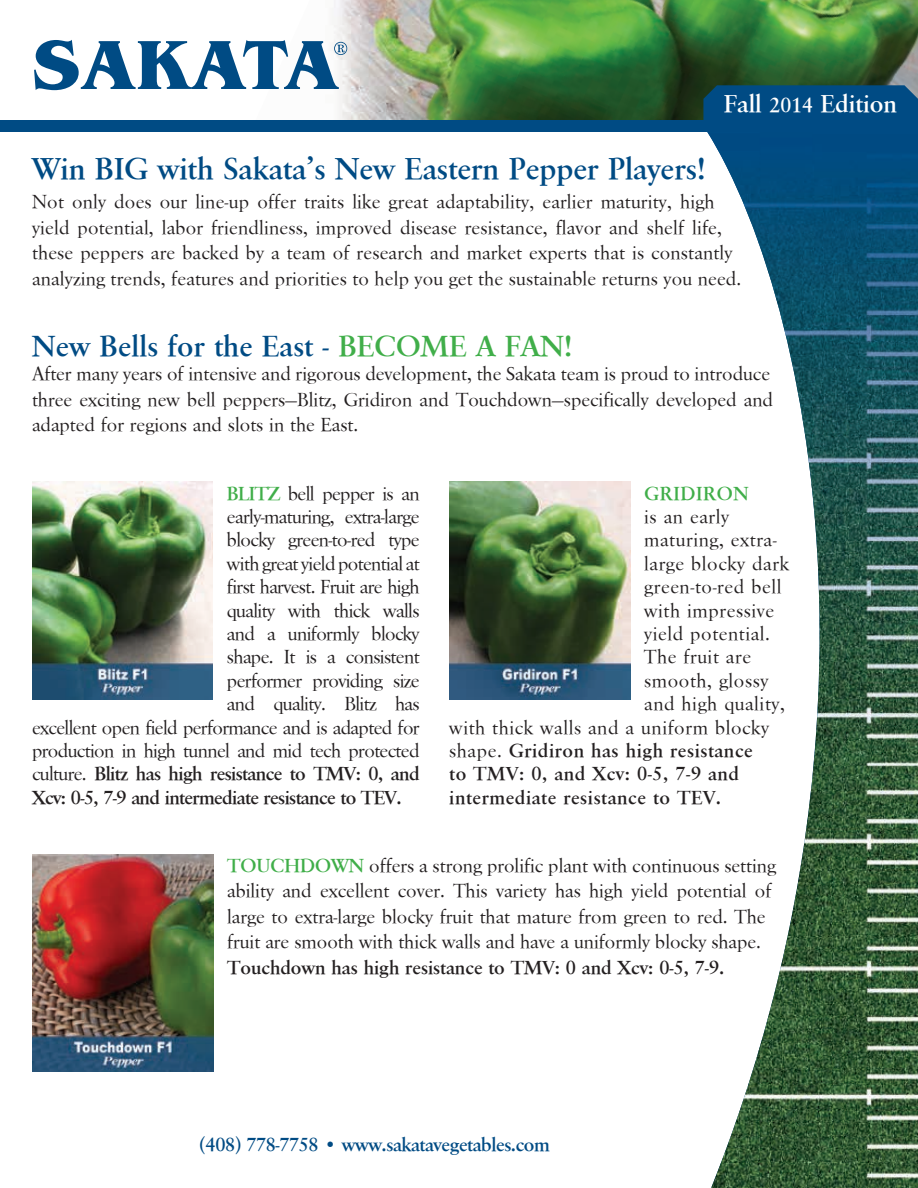
<style>
.page{position:relative;width:918px;height:1188px;background:#fff}
.page>*{position:absolute;margin:0;border:0;box-sizing:border-box;transform-origin:0 0}
.t1{font:700 31.2px "Savoy";color:#004b84}
.t2{font:700 30px "Savoy";letter-spacing:.005em;color:#004b84}
.t3{font:700 25.2px "Savoy";color:#fff}
.t4{font:19.5px/25.5px "Savoy";color:#231f20}
.t5{font:19.5px "Savoy";letter-spacing:-.03em;color:#231f20}
.t6{font:19.5px "Savoy";letter-spacing:.03em;color:#231f20}
.t7{font:700 19.5px "Savoy";letter-spacing:.03em;color:#231f20}
.t8{font:700 19.5px "Savoy";letter-spacing:-.03em;color:#231f20}
.t9{font:700 19.5px "Savoy";color:#231f20}
.t10{font:700 19.5px "Savoy";letter-spacing:-.02em;color:#004b84}
.t11{font:700 19.5px "Savoy";letter-spacing:.03em;color:#40ae49}
.s1{font-size:21px}
.s2{color:#40ae49}
.s3{font-weight:700;color:#40ae49}
.s4{font-weight:400}
</style>
<div class="page">
<img style="left:759px;top:765px;width:159px;height:423px">
<img style="left:812px;top:132px;width:106px;height:633px">
<img style="left:759px;top:132px;width:53px;height:357px">
<img style="left:711px;top:1048px;width:49px;height:140px">
<img style="left:707px;top:132px;width:53px;height:113px">
<img style="left:33px;top:482px;width:180px;height:218px">
<img style="left:450px;top:482px;width:180px;height:218px">
<img style="left:33px;top:854px;width:180px;height:218px">
<img style="left:420px;top:0;width:498px;height:120px">
<img style="left:334px;top:0;width:86px;height:120px">
<div style="left:0;top:120px;width:918px;height:12px;background:#004b84"></div>
<svg style="left:34px;top:40px;width:313px;height:50px"></svg>
<div style="left:703px;top:85px;width:215px;height:35px;background:#004b84"></div>
<h1 class="t1" style="left:32px;top:151px;width:675px">Win BIG with Sakata’s New Eastern Pepper Players!</h1>
<p class="t3" style="left:724px;top:90px;width:175px">Fall <span class="s1">2014</span> Edition</p>
<p class="t4" style="left:32px;top:189px;width:711px">Not only does our line-up offer traits like great adaptability, earlier maturity, high yield potential, labor friendliness, improved disease resistance, flavor and shelf life, these peppers are backed by a team of research and market experts that is constantly analyzing trends, features and priorities to help you get the sustainable returns you need.</p>
<h2 class="t2" style="left:32px;top:329px;width:542px">New Bells for the East - <span class="s2">BECOME A FAN!</span></h2>
<p class="t4" style="left:32px;top:361px;width:743px">After many years of intensive and rigorous development, the Sakata team is proud to introduce three exciting new bell peppers—Blitz, Gridiron and Touchdown—specifically developed and adapted for regions and slots in the East.</p>
<p class="t5" style="left:227px;top:482px;width:194px"><span class="s3">BLITZ</span> bell pepper is an</p>
<p class="t5" style="left:227px;top:505px;width:194px">early-maturing, extra-large</p>
<p class="t5" style="left:227px;top:529px;width:194px">blocky green-to-red type</p>
<p class="t5" style="left:227px;top:552px;width:194px">with great yield potential at</p>
<p class="t5" style="left:227px;top:576px;width:194px">first harvest. Fruit are high</p>
<p class="t5" style="left:227px;top:599px;width:194px">quality with thick walls</p>
<p class="t5" style="left:227px;top:622px;width:194px">and a uniformly blocky</p>
<p class="t5" style="left:227px;top:646px;width:194px">shape. It is a consistent</p>
<p class="t5" style="left:227px;top:669px;width:194px">performer providing size</p>
<p class="t5" style="left:227px;top:693px;width:194px">and quality. Blitz has</p>
<p class="t5" style="left:32px;top:716px;width:389px">excellent open field performance and is adapted for</p>
<p class="t5" style="left:32px;top:739px;width:389px">production in high tunnel and mid tech protected</p>
<p class="t8" style="left:32px;top:763px;width:389px"><span class="s4">culture.</span> Blitz has high resistance to TMV: 0, and</p>
<p class="t8" style="left:32px;top:787px;width:371px">Xcv: 0-5, 7-9 and intermediate resistance to TEV.</p>
<p class="t11" style="left:644px;top:482px;width:106px">GRIDIRON</p>
<p class="t6" style="left:644px;top:505px;width:86px">is an early</p>
<p class="t6" style="left:644px;top:529px;width:134px">maturing, extra-</p>
<p class="t6" style="left:644px;top:552px;width:146px">large blocky dark</p>
<p class="t6" style="left:644px;top:576px;width:139px">green-to-red bell</p>
<p class="t6" style="left:644px;top:599px;width:131px">with impressive</p>
<p class="t6" style="left:644px;top:622px;width:127px">yield potential.</p>
<p class="t6" style="left:644px;top:646px;width:108px">The fruit are</p>
<p class="t6" style="left:644px;top:669px;width:126px">smooth, glossy</p>
<p class="t6" style="left:644px;top:693px;width:142px">and high quality,</p>
<p class="t6" style="left:449px;top:716px;width:321px">with thick walls and a uniform blocky</p>
<p class="t7" style="left:449px;top:740px;width:305px"><span class="s4">shape.</span> Gridiron has high resistance</p>
<p class="t7" style="left:449px;top:763px;width:291px">to TMV: 0, and Xcv: 0-5, 7-9 and</p>
<p class="t7" style="left:449px;top:787px;width:273px">intermediate resistance to TEV.</p>
<p class="t4" style="left:227px;top:853px;width:550px"><span class="s3">TOUCHDOWN</span> offers a strong prolific plant with continuous setting ability and excellent cover. This variety has high yield potential of large to extra-large blocky fruit that mature from green to red. The fruit are smooth with thick walls and have a uniformly blocky shape.</p>
<p class="t9" style="left:227px;top:957px;width:499px">Touchdown has high resistance to TMV: 0 and Xcv: 0-5, 7-9.</p>
<p class="t10" style="left:200px;top:1134px;width:352px">(408) 778-7758 • www.sakatavegetables.com</p>
</div>
